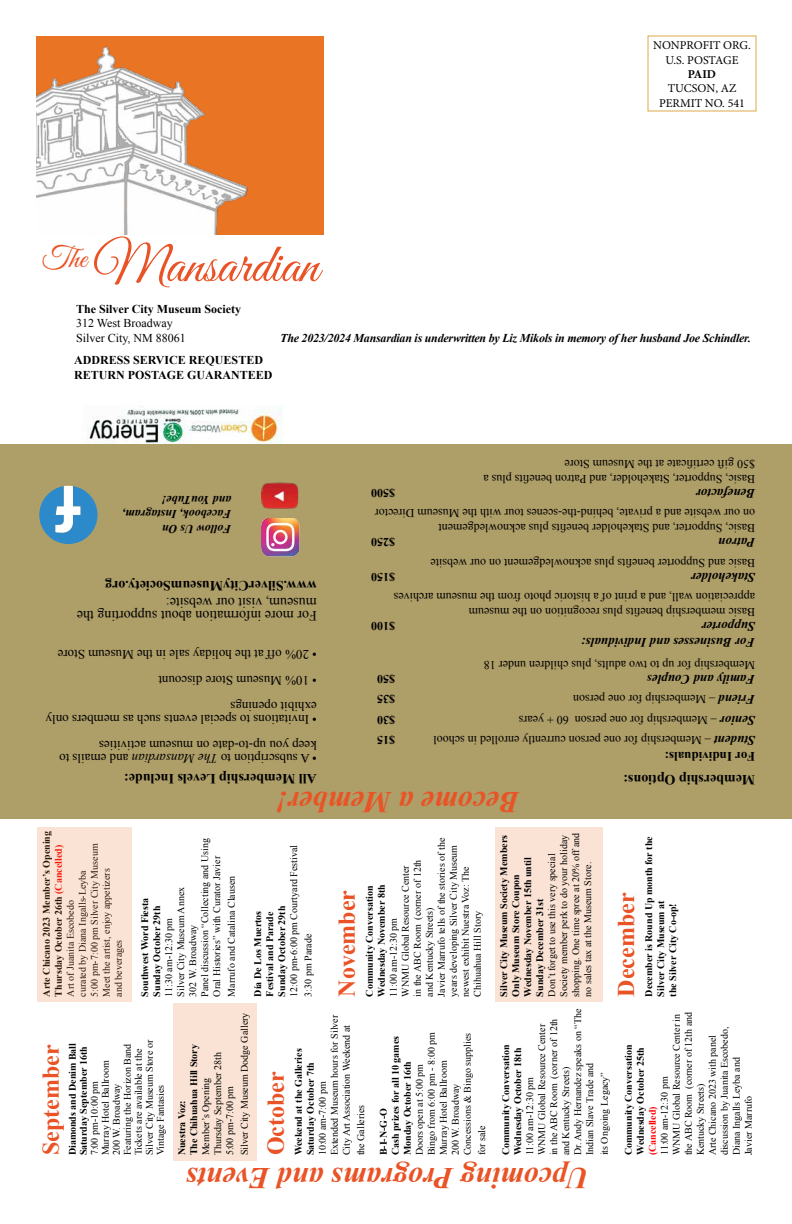
<style>
.page{position:relative;width:792px;height:1224px;background:#fff}
.page>*{position:absolute;margin:0;border:0;box-sizing:border-box;transform-origin:0 0}
.t1{font:55px "Great Vibes";color:#e95325}
.t2{font:italic 700 30px "Times New Roman";color:#e95325}
.t3{font:700 24px "Times New Roman";color:#e95325}
.t4{font:700 14px "Times New Roman";color:#000}
.t5{font:14px/13px "Times New Roman";color:#000}
.t6{font:13px/13px "Times New Roman";color:#000}
.t7{font:italic 700 13px "Times New Roman";color:#000}
.t8{font:700 13px "Times New Roman";color:#000}
.t9{font:12px/14.4px "Times New Roman";color:#000}
.t10{font:700 12px/14.4px "Times New Roman";color:#000}
.t11{font:italic 700 12px "Times New Roman";letter-spacing:-.02em;color:#000}
.t12{font:12px/14.4px "Minion Pro";color:#000;text-align:center}
.t13{font:italic 700 12px/14.4px "Times New Roman";color:#000}
.t14{font:700 12px "Minion Pro";color:#000}
.t15{font:10px/12px "Times New Roman";color:#000}
.t16{font:700 10px/12px "Times New Roman";color:#000}
.t17{font:700 10px "Times New Roman";color:#fe0000}
.s1{font-style:italic}
.s2{font-size:12px}
.s3{font-weight:700;font-style:italic;font-size:13px}
.s4{font-weight:700}
.s5{font-weight:700;color:#fe0000}
</style>
<div class="page">
<div style="left:36px;top:36px;width:288px;height:199px;background:#e87424"></div>
<div style="left:174px;top:1003px;width:83px;height:158px;background:#fae3d4"></div>
<div style="left:495px;top:827px;width:108px;height:175px;background:#fae3d4"></div>
<div style="left:37px;top:827px;width:95px;height:175px;background:#fae3d4"></div>
<img style="left:36px;top:46px;width:212px;height:189px">
<div style="left:0;top:444px;width:792px;height:375px;background:#ae9e68"></div>
<img style="left:87px;top:409px;width:196px;height:35px">
<svg style="left:39px;top:486px;width:59px;height:58px"></svg>
<img style="left:261px;top:519px;width:39px;height:37px">
<img style="left:262px;top:482px;width:37px;height:27px">
<p class="t12" style="left:653px;top:38px;width:99px">NONPROFIT ORG.<br>U.S. POSTAGE</p>
<p class="t14" style="left:688px;top:66px;width:30px">PAID</p>
<p class="t12" style="left:659px;top:81px;width:87px">TUCSON, AZ<br>PERMIT NO. 541</p>
<h1 class="t1" style="left:42px;top:234px;width:278px"><sup>The</sup> Mansardian</h1>
<p class="t10" style="left:76px;top:301px;width:167px">The Silver City Museum Society</p>
<p class="t9" style="left:76px;top:316px;width:111px">312 West Broadway<br>Silver City, NM 88061</p>
<p class="t10" style="left:74px;top:353px;width:200px">ADDRESS SERVICE REQUESTED<br>RETURN POSTAGE GUARANTEED</p>
<p class="t11" style="left:280px;top:330px;width:472px">The 2023/2024 Mansardian is underwritten by Liz Mikols in memory of her husband Joe Schindler.</p>
<p class="t13" style="left:231px;top:536px;width:111px;rotate:-180deg">Follow Us On<br>Facebook, Instagram, and YouTube!</p>
<h3 class="t4" style="left:317px;top:596px;width:213px;rotate:-180deg">www.SilverCityMuseumSociety.org</h3>
<h3 class="t5" style="left:317px;top:622px;width:241px;rotate:-180deg">For more information about supporting the museum, visit our website:</h3>
<h3 class="t6" style="left:317px;top:661px;width:261px;rotate:-180deg">• 20% off at the holiday sale in the Museum Store</h3>
<h3 class="t6" style="left:317px;top:687px;width:160px;rotate:-180deg">• 10% Museum Store discount</h3>
<h3 class="t6" style="left:317px;top:726px;width:273px;rotate:-180deg">• Invitations to special events such as members only exhibit openings</h3>
<h3 class="t6" style="left:317px;top:765px;width:259px;rotate:-180deg">• A subscription to <span class="s1">The Mansardian</span> and emails to keep you up-to-date on museum activities</h3>
<h3 class="t4" style="left:317px;top:789px;width:194px;rotate:-180deg">All Membership Levels Include:</h3>
<p class="t9" style="left:755px;top:486px;width:273px;rotate:-180deg">Basic, Supporter, Stakeholder, and Patron benefits plus a $50 gift certificate at the Museum Store</p>
<p class="t10" style="left:395px;top:501px;width:25px;rotate:-180deg">$500</p>
<h3 class="t7" style="left:755px;top:502px;width:61px;rotate:-180deg">Benefactor</h3>
<p class="t9" style="left:755px;top:535px;width:382px;rotate:-180deg">Basic, Supporter, and Stakeholder benefits plus acknowledgement<br>on our website and a private, behind-the-scenes tour with the Museum Director</p>
<p class="t10" style="left:395px;top:550px;width:25px;rotate:-180deg">$250</p>
<h3 class="t7" style="left:755px;top:552px;width:38px;rotate:-180deg">Patron</h3>
<p class="t9" style="left:755px;top:570px;width:326px;rotate:-180deg">Basic and Supporter benefits plus acknowledgement on our website</p>
<p class="t10" style="left:395px;top:585px;width:25px;rotate:-180deg">$150</p>
<h3 class="t7" style="left:755px;top:586px;width:66px;rotate:-180deg">Stakeholder</h3>
<p class="t9" style="left:755px;top:619px;width:363px;rotate:-180deg">Basic membership benefits plus recognition on the museum<br>appreciation wall, and a print of a historic photo from the museum archives</p>
<p class="t10" style="left:395px;top:634px;width:25px;rotate:-180deg">$100</p>
<h3 class="t7" style="left:755px;top:636px;width:55px;rotate:-180deg">Supporter</h3>
<h3 class="t7" style="left:755px;top:651px;width:175px;rotate:-180deg">For Businesses and Individuals:</h3>
<p class="t9" style="left:755px;top:672px;width:273px;rotate:-180deg">Membership for up to two adults, plus children under 18</p>
<p class="t10" style="left:395px;top:687px;width:19px;rotate:-180deg">$50</p>
<h3 class="t7" style="left:755px;top:688px;width:109px;rotate:-180deg">Family and Couple<span class="s2">s</span></h3>
<p class="t10" style="left:395px;top:707px;width:19px;rotate:-180deg">$35</p>
<p class="t9" style="left:755px;top:707px;width:184px;rotate:-180deg"><span class="s3">Friend</span> – Membership for one person</p>
<p class="t10" style="left:395px;top:727px;width:19px;rotate:-180deg">$30</p>
<p class="t9" style="left:755px;top:727px;width:238px;rotate:-180deg"><span class="s3">Senior</span> – Membership for one person 60 + years</p>
<p class="t10" style="left:395px;top:748px;width:19px;rotate:-180deg">$15</p>
<p class="t9" style="left:755px;top:748px;width:323px;rotate:-180deg"><span class="s3">Student</span> – Membership for one person currently enrolled in school</p>
<h3 class="t8" style="left:755px;top:765px;width:92px;rotate:-180deg">For Individuals:</h3>
<h3 class="t4" style="left:755px;top:789px;width:133px;rotate:-180deg">Membership Options:</h3>
<p class="t15" style="left:40px;top:997px;width:167px;rotate:-90deg"><span class="s4">Arte Chicano 2023 Member’s Opening<br>Thursday October 26th</span> <span class="s5">(Cancelled)<br></span>Art of Juanita Escobedo<br>curated by Diana Ingalls-Leyba<br>5:00 pm-7:00 pm Silver City Museum<br>Meet the artist, enjoy appetizers<br>and beverages</p>
<p class="t15" style="left:163px;top:997px;width:160px;rotate:-90deg">11:30 am-12:30 pm<br>Silver City Museum Annex<br>302 W. Broadway<br>Panel discussion “Collecting and Using<br>Oral Histories” with Curator Javier</p>
<p class="t15" style="left:225px;top:997px;width:122px;rotate:-90deg">Marrufo and Catalina Clausen</p>
<p class="t16" style="left:139px;top:997px;width:100px;rotate:-90deg">Southwest Word Fiesta<br>Sunday October 29th</p>
<h2 class="t2" style="left:520px;top:823px;width:245px;rotate:-180deg">Become a Member!</h2>
<p class="t15" style="left:286px;top:997px;width:153px;line-height:14.4px;rotate:-90deg">12:00 pm-6:00 pm Courtyard Festival<br>3:30 pm Parade</p>
<p class="t16" style="left:252px;top:997px;width:92px;rotate:-90deg">Día De Los Muertos<br>Festival and Parade<br>Sunday October 29th</p>
<p class="t15" style="left:387px;top:997px;width:160px;rotate:-90deg">11:00 am-12:30 pm<br>WNMU Global Resource Center<br>in the ABC Room (corner of 12th<br>and Kentucky Streets)<br>Javier Marrufo tells of the stories of the years developing Silver City Museum newest exhibit Nuestra Voz: The<br>Chihuahua Hill Story</p>
<p class="t16" style="left:498px;top:997px;width:163px;rotate:-90deg">Silver City Museum Society Members<br>Only Museum Store Coupon<br>Wednesday November 15th until<br>Sunday December 31st</p>
<p class="t15" style="left:546px;top:997px;width:165px;rotate:-90deg">Don’t forget to use this very special Society member perk to do your holiday shopping. One time spree at 20% off and no sales tax at the Museum Store.</p>
<h3 class="t3" style="left:330px;top:997px;width:108px;rotate:-90deg">November</h3>
<p class="t16" style="left:363px;top:997px;width:114px;rotate:-90deg">Community Conversation<br>Wednesday November 8th</p>
<p class="t15" style="left:238px;top:1155px;width:144px;rotate:-90deg">Silver City Museum Dodge Gallery</p>
<h3 class="t3" style="left:34px;top:1155px;width:112px;rotate:-90deg">September</h3>
<p class="t16" style="left:67px;top:1155px;width:114px;line-height:11px;rotate:-90deg">Diamonds and Denim Ball<br>Saturday September 16th</p>
<p class="t15" style="left:89px;top:1155px;width:117px;line-height:11px;rotate:-90deg">7:00 pm-10:00 pm<br>Murray Hotel Ballroom<br>200 W. Broadway<br>Featuring the Horizon Band<br>Tickets are available at the<br>Silver City Museum Store or<br>Vintage Fantasies</p>
<p class="t16" style="left:176px;top:1155px;width:113px;rotate:-90deg">Nuestra Voz:<br>The Chihuahua Hill Story</p>
<p class="t15" style="left:200px;top:1155px;width:105px;rotate:-90deg">Member’s Opening<br>Thursday September 28th<br>5:00 pm-7:00 pm</p>
<h3 class="t3" style="left:259px;top:1155px;width:85px;rotate:-90deg">October</h3>
<p class="t15" style="left:316px;top:1155px;width:142px;rotate:-90deg">10:00 am-7:00 pm<br>Extended Museum hours for Silver<br>City Art Association Weekend at</p>
<p class="t16" style="left:292px;top:1155px;width:108px;rotate:-90deg">Weekend at the Galleries<br>Saturday October 7th</p>
<p class="t15" style="left:355px;top:1155px;width:52px;rotate:-90deg">the Galleries</p>
<p class="t16" style="left:377px;top:1155px;width:121px;rotate:-90deg">B-I-N-G-O<br>Cash prizes for all 10 games<br>Monday October 16th</p>
<p class="t15" style="left:413px;top:1155px;width:125px;rotate:-90deg">Doors open at 5:00 pm<br>Bingo from 6:00 pm - 8:00 pm<br>Murray Hotel Ballroom<br>200 W. Broadway<br>Concessions &amp; Bingo supplies</p>
<p class="t15" style="left:476px;top:1155px;width:31px;rotate:-90deg">for sale</p>
<p class="t15" style="left:524px;top:1155px;width:148px;rotate:-90deg">11:00 am-12:30 pm<br>WNMU Global Resource Center<br>in the ABC Room (corner of 12th and Kentucky Streets)<br>Dr. Andy Hernandez speaks on “The<br>Indian Slave Trade and</p>
<p class="t16" style="left:500px;top:1155px;width:112px;rotate:-90deg">Community Conversation<br>Wednesday October 18th</p>
<p class="t15" style="left:598px;top:1155px;width:85px;rotate:-90deg">its Ongoing Legacy”</p>
<h2 class="t2" style="left:589px;top:1199px;width:404px;rotate:-180deg">Upcoming Programs and Events</h2>
<h3 class="t3" style="left:610px;top:997px;width:105px;rotate:-90deg">December</h3>
<p class="t16" style="left:643px;top:997px;width:162px;rotate:-90deg">December is Round Up month for the<br>Silver City Museum at<br>the Silver City Co-op!</p>
<p class="t15" style="left:658px;top:1155px;width:145px;rotate:-90deg">11:00 am-12:30 pm<br>WNMU Global Resource Center in the ABC Room (corner of 12th and<br>Kentucky Streets)<br>Arte Chicano 2023 with panel discussion by Juanita Escobedo,<br>Diana Ingalls Leyba and<br>Javier Marrufo</p>
<p class="t16" style="left:622px;top:1155px;width:112px;rotate:-90deg">Community Conversation<br>Wednesday October 25th</p>
<p class="t17" style="left:645px;top:1155px;width:50px;rotate:-90deg">(Cancelled)</p>
</div>
